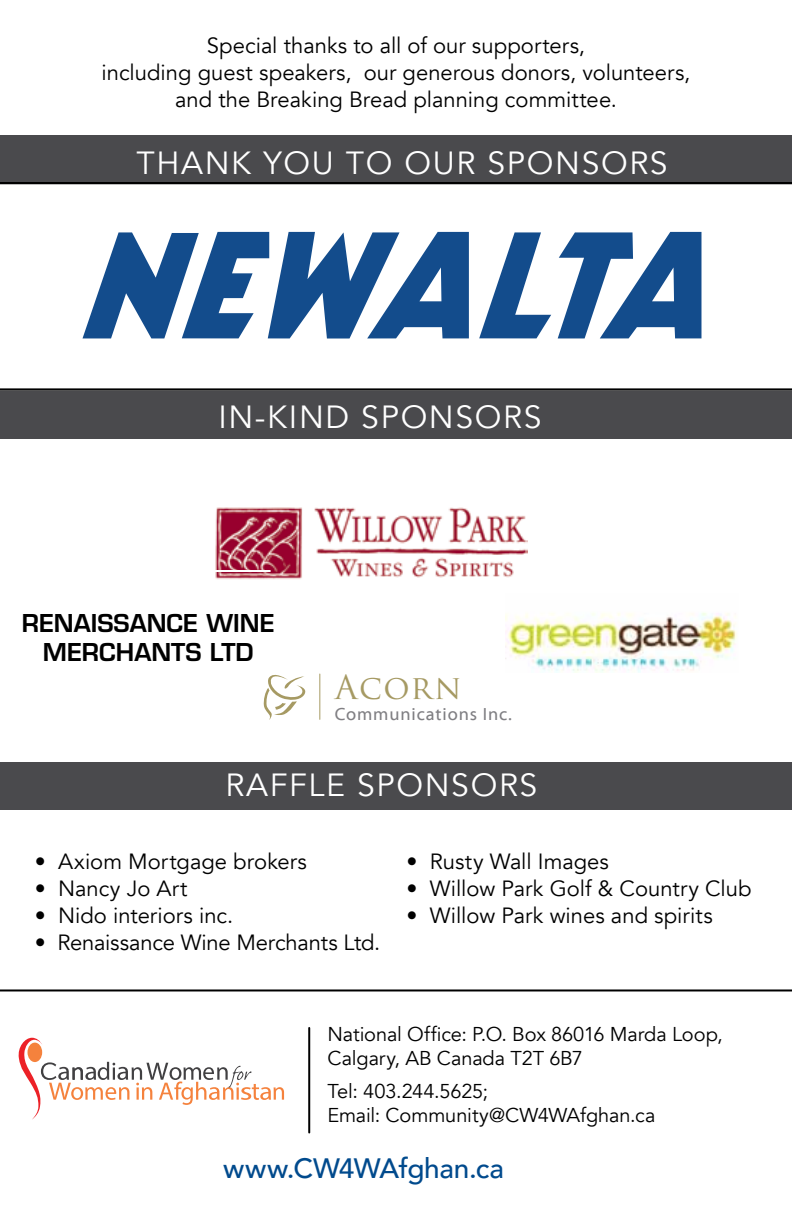
<style>
.page{position:relative;width:792px;height:1224px;background:#fff}
.page>*{position:absolute;margin:0;border:0;box-sizing:border-box;transform-origin:0 0}
.t1{font:32.6px "Trajan Pro";letter-spacing:.045em;color:#a69a63}
.t2{font:32px "Avenir";letter-spacing:.05em;color:#fff}
.t3{font:500 28px "Avenir";letter-spacing:-.01em;color:#004a8d}
.t4{font:600 24px/28.8px "Eurostile LT Std";color:#000;text-align:center}
.t5{font:22px/26.8px "Avenir";color:#000;text-align:center}
.t6{font:20px/24px "Avenir";letter-spacing:-.005em;color:#000}
.t7{font:17.8px "Myriad Web Pro";letter-spacing:.05em;color:#807f83}
</style>
<div class="page">
<div style="left:0;top:135px;width:792px;height:47px;background:#4a4a4d"></div>
<svg style="left:83px;top:232px;width:386px;height:107px"></svg>
<svg style="left:479px;top:232px;width:72px;height:106px"></svg>
<svg style="left:558px;top:232px;width:143px;height:106px"></svg>
<svg style="left:263px;top:674px;width:42px;height:46px"></svg>
<hr style="left:319px;top:674px;width:1px;height:45px;background:#a69a63">
<img style="left:215px;top:507px;width:313px;height:73px">
<img style="left:505px;top:612px;width:232px;height:61px">
<hr style="left:0;top:182px;width:792px;height:2px;background:#000">
<div style="left:0;top:391px;width:792px;height:48px;background:#4a4a4d"></div>
<div style="left:0;top:762px;width:792px;height:48px;background:#4a4a4d"></div>
<hr style="left:0;top:989px;width:792px;height:2px;background:#000">
<svg style="left:18px;top:1038px;width:266px;height:82px"></svg>
<hr style="left:308px;top:1028px;width:2px;height:105px;background:#000">
<hr style="left:0;top:570px;width:271px;height:2px;background:#fff">
<hr style="left:0;top:388px;width:792px;height:3px;background:#000">
<p class="t5" style="left:101px;top:33px;width:590px">Special thanks to all of our supporters,<br>including guest speakers, our generous donors, volunteers, and the Breaking Bread planning committee.</p>
<h2 class="t2" style="left:137px;top:143px;width:395px">Than k you to our Sponso</h2>
<h2 class="t2" style="left:629px;top:143px;width:36px">rs</h2>
<h2 class="t2" style="left:218px;top:398px;width:67px">In-Kin</h2>
<h2 class="t2" style="left:326px;top:398px;width:80px">d Sponso</h2>
<h2 class="t2" style="left:503px;top:398px;width:36px">rs</h2>
<p class="t4" style="left:22px;top:609px;width:254px">RENAISSANCE WINE<br>MERCHANTS LTD</p>
<h1 class="t1" style="left:335px;top:666px;width:128px">Acorn</h1>
<p class="t7" style="left:335px;top:704px;width:179px">Communications Inc.</p>
<h2 class="t2" style="left:226px;top:766px;width:176px">Raffle Sponso</h2>
<h2 class="t2" style="left:499px;top:766px;width:36px">rs</h2>
<p class="t5" style="left:35px;top:849px;width:274px">• Axiom Mortgage brokers</p>
<p class="t5" style="left:35px;top:875px;width:154px">• Nancy Jo Art</p>
<p class="t5" style="left:35px;top:902px;width:200px">• Nido interiors inc.</p>
<p class="t5" style="left:35px;top:929px;width:347px">• Renaissance Wine Merchants Ltd.</p>
<p class="t5" style="left:407px;top:849px;width:204px">• Rusty Wall Images</p>
<p class="t5" style="left:407px;top:875px;width:346px">• Willow Park Golf &amp; Country Club</p>
<p class="t5" style="left:407px;top:902px;width:308px">• Willow Park wines and spirits</p>
<p class="t6" style="left:327px;top:1022px;width:397px">National Office: P.O. Box 86016 Marda Loop,<br>Calgary, AB Canada T2T 6B7</p>
<p class="t6" style="left:327px;top:1079px;width:330px">Tel: 403.244.5625;<br>Email: Community@CW4WAfghan.ca</p>
<p class="t3" style="left:223px;top:1144px;width:282px">www.CW4WAfghan.ca</p>
</div>
